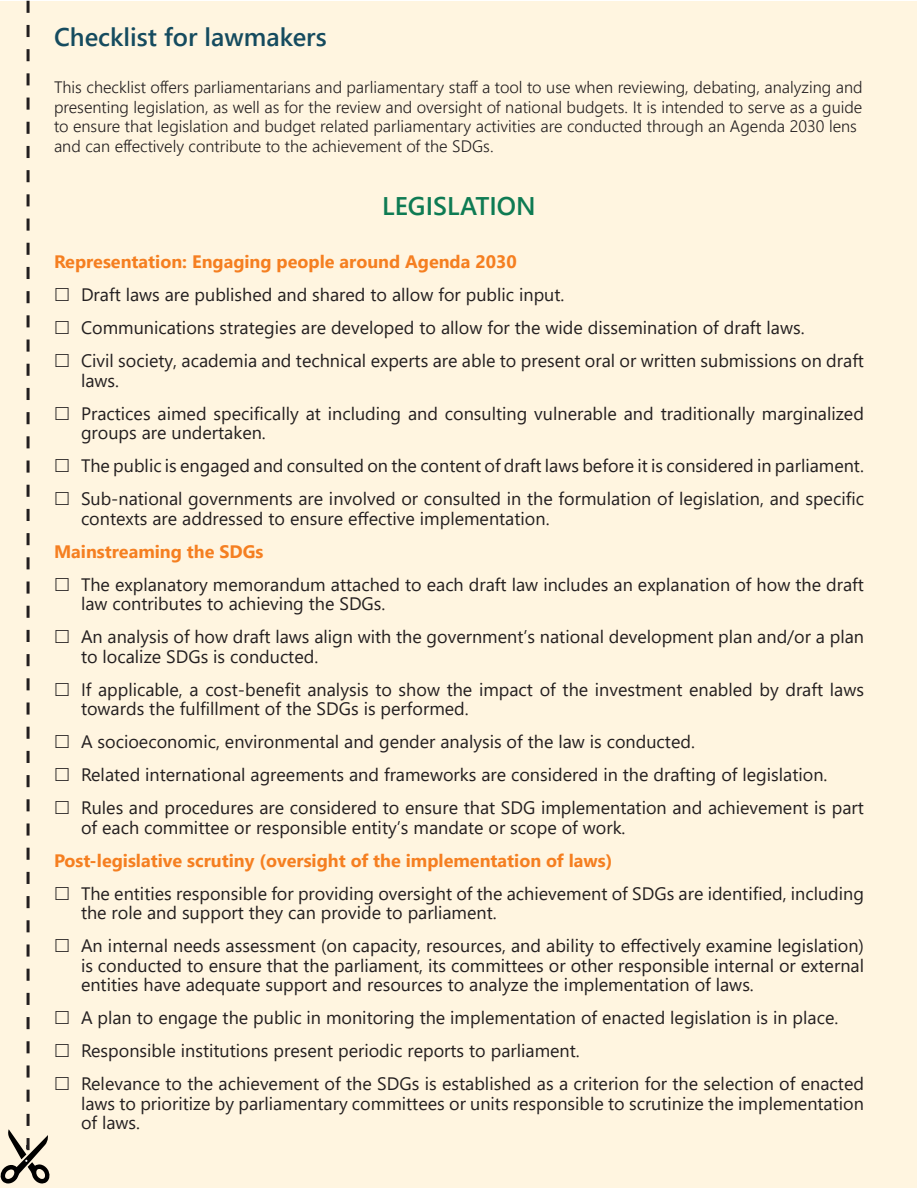
<style>
.page{position:relative;width:918px;height:1188px;background:#fff}
.page>*{position:absolute;margin:0;border:0;box-sizing:border-box;transform-origin:0 0}
.Title_B{font:600 25.5px "Segoe UI";color:#154b5f}
.Title_E{font:600 25.5px "Segoe UI";color:#0e7b53}
.t1{font:18px/19.5px "Segoe UI";color:#231f20}
.Title_X__Not_for_tab{font:700 18px "Segoe UI";color:#f57f21}
.Paragraph_A{font:300 16.5px/19.5px "Segoe UI";color:#231f20}
</style>
<div class="page">
<div style="left:1px;top:1px;width:916px;height:1186px;background:#fff5e0"></div>
<svg style="left:0;top:1px;width:50px;height:1183px"></svg>
<p class="Title_B" style="left:54px;top:12px;width:274px">Checklist for lawmakers</p>
<p class="Paragraph_A" style="left:54px;top:76px;width:810px">This checklist offers parliamentarians and parliamentary staff a tool to use when reviewing, debating, analyzing and presenting legislation, as well as for the review and oversight of national budgets. It is intended to serve as a guide to ensure that legislation and budget related parliamentary activities are conducted through an Agenda 2030 lens and can effectively contribute to the achievement of the SDGs.</p>
<p class="Title_E" style="left:382px;top:182px;width:155px">LEGISLATION</p>
<p class="Title_X__Not_for_tab" style="left:54px;top:245px;width:464px">Representation: Engaging people around Agenda 2030</p>
<p class="t1" style="left:81px;top:283px;width:485px">Draft laws are published and shared to allow for public input.</p>
<p class="t1" style="left:81px;top:316px;width:725px">Communications strategies are developed to allow for the wide dissemination of draft laws.</p>
<p class="t1" style="left:81px;top:349px;width:785px">Civil society, academia and technical experts are able to present oral or written submissions on draft laws.</p>
<p class="t1" style="left:81px;top:402px;width:785px">Practices aimed specifically at including and consulting vulnerable and traditionally marginalized groups are undertaken.</p>
<p class="t1" style="left:81px;top:454px;width:784px">The public is engaged and consulted on the content of draft laws before it is considered in parliament.</p>
<p class="t1" style="left:81px;top:487px;width:785px">Sub-national governments are involved or consulted in the formulation of legislation, and specific contexts are addressed to ensure effective implementation.</p>
<p class="Title_X__Not_for_tab" style="left:54px;top:534px;width:211px">Mainstreaming the SDGs</p>
<p class="t1" style="left:81px;top:573px;width:785px">The explanatory memorandum attached to each draft law includes an explanation of how the draft law contributes to achieving the SDGs.</p>
<p class="t1" style="left:81px;top:625px;width:785px">An analysis of how draft laws align with the government’s national development plan and/or a plan to localize SDGs is conducted.</p>
<p class="t1" style="left:81px;top:678px;width:785px">If applicable, a cost-benefit analysis to show the impact of the investment enabled by draft laws towards the fulfillment of the SDGs is performed.</p>
<p class="t1" style="left:81px;top:730px;width:615px">A socioeconomic, environmental and gender analysis of the law is conducted.</p>
<p class="t1" style="left:81px;top:763px;width:748px">Related international agreements and frameworks are considered in the drafting of legislation.</p>
<p class="t1" style="left:81px;top:796px;width:785px">Rules and procedures are considered to ensure that SDG implementation and achievement is part of each committee or responsible entity’s mandate or scope of work.</p>
<p class="Title_X__Not_for_tab" style="left:54px;top:843px;width:560px">Post-legislative scrutiny (oversight of the implementation of laws)</p>
<p class="t1" style="left:81px;top:882px;width:785px">The entities responsible for providing oversight of the achievement of SDGs are identified, including the role and support they can provide to parliament.</p>
<p class="t1" style="left:81px;top:934px;width:785px;text-align:justify">An internal needs assessment (on capacity, resources, and ability to effectively examine legislation) is conducted to ensure that the parliament, its committees or other responsible internal or external entities have adequate support and resources to analyze the implementation of laws.</p>
<p class="t1" style="left:81px;top:1006px;width:759px">A plan to engage the public in monitoring the implementation of enacted legislation is in place.</p>
<p class="t1" style="left:81px;top:1039px;width:500px">Responsible institutions present periodic reports to parliament.</p>
<p class="t1" style="left:81px;top:1072px;width:785px;text-align:justify">Relevance to the achievement of the SDGs is established as a criterion for the selection of enacted laws to prioritize by parliamentary committees or units responsible to scrutinize the implementation of laws.</p>
</div>
